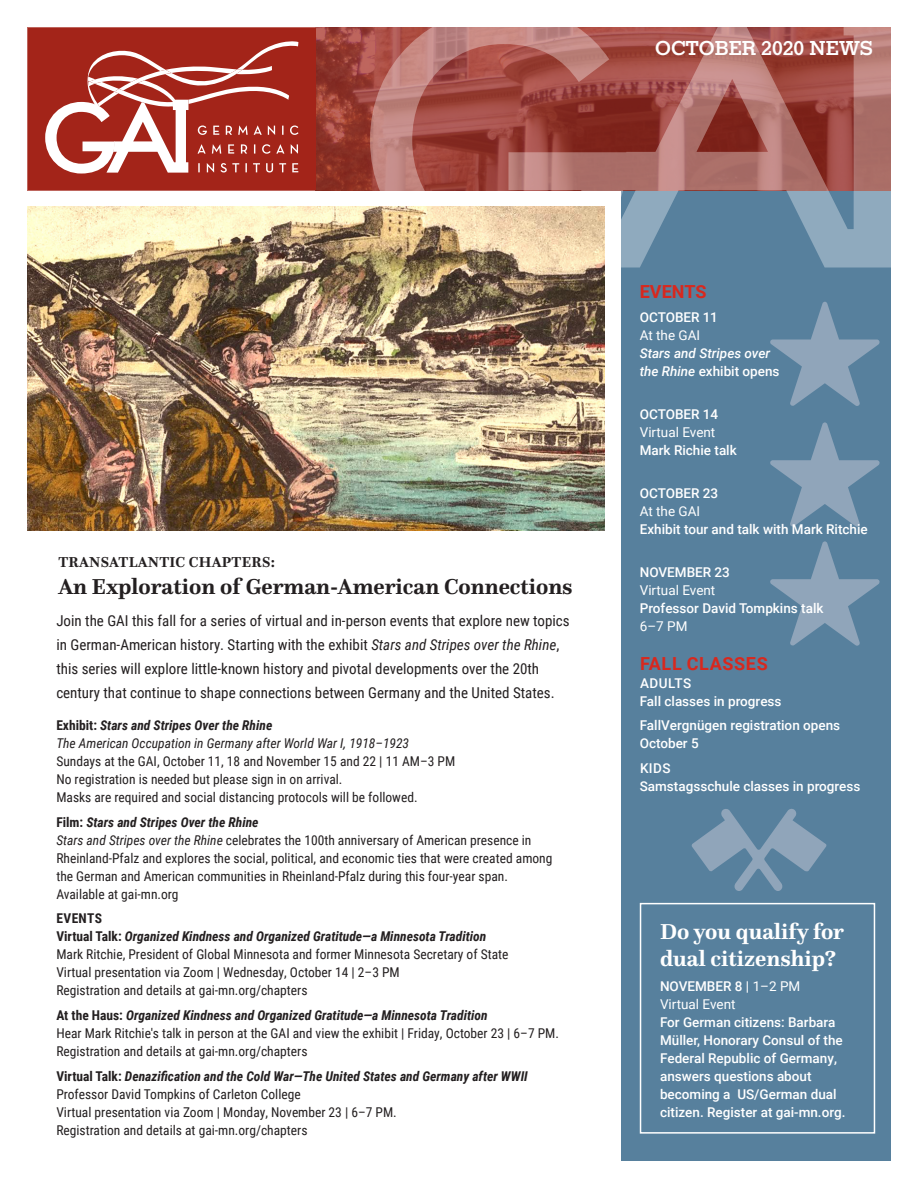
<style>
.page{position:relative;width:918px;height:1188px;background:#fff}
.page>*{position:absolute;margin:0;border:0;box-sizing:border-box;transform-origin:0 0}
.t1{font:700 22.5px "Questa";color:#231f20}
.t2{font:700 22.5px/27px "Questa";color:#fff}
.t3{font:500 21px "Stymie";color:#fff}
.Calendar{font:700 18px "Roboto";letter-spacing:.035em;color:#d8281e}
.t4{font:15px/24px "Roboto Condensed";color:#231f20}
.t5{font:700 15px "Questa";letter-spacing:.02em;color:#231f20}
.t6{font:13.5px/18px "Roboto Condensed";color:#231f20}
.Calendar-2{font:500 13.5px/18px "Roboto";color:#fff}
.t7{font:italic 500 13.5px/18px "Roboto";color:#fff}
.t8{font:700 13.5px "Roboto Condensed";letter-spacing:.025em;color:#231f20}
.s1{font-style:italic}
.s2{font-weight:700}
.s3{font-weight:700;font-style:italic}
.s4{font-style:normal}
.s5{font-weight:400;font-style:normal}
.s6{font-weight:400}
</style>
<div class="page">
<div style="left:621px;top:186px;width:270px;height:975px;background:#57809d"></div>
<svg style="left:27px;top:27px;width:343px;height:163px;background:#973a30"></svg>
<div style="left:28px;top:28px;width:287px;height:161px;background:#a32419"></div>
<svg style="left:45px;top:41px;width:254px;height:133px"></svg>
<svg style="left:629px;top:27px;width:262px;height:241px"></svg>
<svg style="left:370px;top:27px;width:259px;height:246px;background:#b06c66"></svg>
<img style="left:27px;top:206px;width:577px;height:325px">
<svg style="left:770px;top:302px;width:110px;height:104px"></svg>
<svg style="left:770px;top:422px;width:110px;height:105px"></svg>
<svg style="left:770px;top:541px;width:110px;height:105px"></svg>
<div style="left:640px;top:903px;width:235px;height:231px;border:2px solid #fff"></div>
<svg style="left:691px;top:809px;width:136px;height:82px"></svg>
<p class="t3" style="left:655px;top:35px;width:219px">OCTOBER 2020 NEWS</p>
<p class="t5" style="left:58px;top:553px;width:218px">TRANSATLANTIC CHAPTERS:</p>
<p class="t1" style="left:58px;top:572px;width:516px">An Exploration of German-American Connections</p>
<p class="t4" style="left:56px;top:609px;width:515px">Join the GAI this fall for a series of virtual and in-person events that explore new topics in German-American history. Starting with the exhibit <span class="s1">Stars and Stripes over the Rhine</span>, this series will explore little-known history and pivotal developments over the 20th century that continue to shape connections between Germany and the United States.</p>
<p class="t6" style="left:56px;top:716px;width:400px"><span class="s2">Exhibit:</span> <span class="s3">Stars and Stripes Over the Rhine<br></span><span class="s1">The American Occupation in Germany after World War I, 1918–1923<br></span>Sundays at the GAI, October 11, 18 and November 15 and 22 | 11 AM–3 PM No registration is needed but please sign in on arrival.<br>Masks are required and social distancing protocols will be followed.</p>
<p class="t6" style="left:56px;top:812px;width:498px"><span class="s2">Film:</span> <span class="s3">Stars and Stripes Over the Rhine<br></span><span class="s1">Stars and Stripes over the Rhine</span> celebrates the 100th anniversary of American presence in Rheinland-Pfalz and explores the social, political, and economic ties that were created among the German and American communities in Rheinland-Pfalz during this four-year span.<br>Available at gai-mn.org</p>
<p class="t8" style="left:57px;top:909px;width:47px">EVENTS</p>
<p class="t6" style="left:56px;top:927px;width:454px"><span class="s2">Virtual Talk:</span> <span class="s3">Organized Kindness and Organized Gratitude—a Minnesota Tradition </span>Mark Ritchie, President of Global Minnesota and former Minnesota Secretary of State Virtual presentation via Zoom | Wednesday, October 14 | 2–3 PM<br>Registration and details at gai-mn.org/chapters</p>
<p class="t6" style="left:56px;top:1006px;width:504px"><span class="s2">At the Haus:</span> <span class="s3">Organized Kindness and Organized Gratitude—a Minnesota Tradition<br></span>Hear Mark Ritchie's talk in person at the GAI and view the exhibit | Friday, October 23 | 6–7 PM.<br>Registration and details at gai-mn.org/chapters</p>
<p class="t6" style="left:56px;top:1067px;width:473px"><span class="s2">Virtual Talk:</span> <span class="s3">Denazification and the Cold War—The United States and Germany after WWII </span>Professor David Tompkins of Carleton College<br>Virtual presentation via Zoom | Monday, November 23 | 6–7 PM.<br>Registration and details at gai-mn.org/chapters</p>
<p class="Calendar" style="left:640px;top:278px;width:68px">EVENTS</p>
<p class="t7" style="left:640px;top:308px;width:141px"><span class="s4">OCTOBER 11<br></span><span class="s5">At the GAI<br></span>Stars and Stripes over the Rhine <span class="s4">exhibit opens</span></p>
<p class="Calendar-2" style="left:640px;top:405px;width:99px">OCTOBER 14<br><span class="s6">Virtual Event<br></span>Mark Richie talk</p>
<p class="Calendar-2" style="left:640px;top:483px;width:229px">OCTOBER 23<br><span class="s6">At the GAI<br></span>Exhibit tour and talk with Mark Ritchie</p>
<p class="Calendar-2" style="left:640px;top:562px;width:185px">NOVEMBER 23<br><span class="s6">Virtual Event<br></span>Professor David Tompkins talk<br><span class="s6">6–7 PM</span></p>
<p class="Calendar" style="left:640px;top:650px;width:129px">FALL CLASSES</p>
<p class="Calendar-2" style="left:640px;top:673px;width:143px">ADULTS<br>Fall classes in progress</p>
<p class="Calendar-2" style="left:640px;top:716px;width:202px">FallVergnügen registration opens<br>October 5</p>
<p class="Calendar-2" style="left:640px;top:759px;width:222px">KIDS<br>Samstagsschule classes in progress</p>
<p class="t2" style="left:660px;top:918px;width:186px">Do you qualify for dual citizenship?</p>
<p class="Calendar-2" style="left:660px;top:977px;width:187px">NOVEMBER 8 | <span class="s6">1–2 PM<br>Virtual Event<br></span>For German citizens: Barbara<br>Müller, Honorary Consul of the<br>Federal Republic of Germany, answers questions about becoming a US/German dual citizen. Register at gai-mn.org.</p>
</div>
